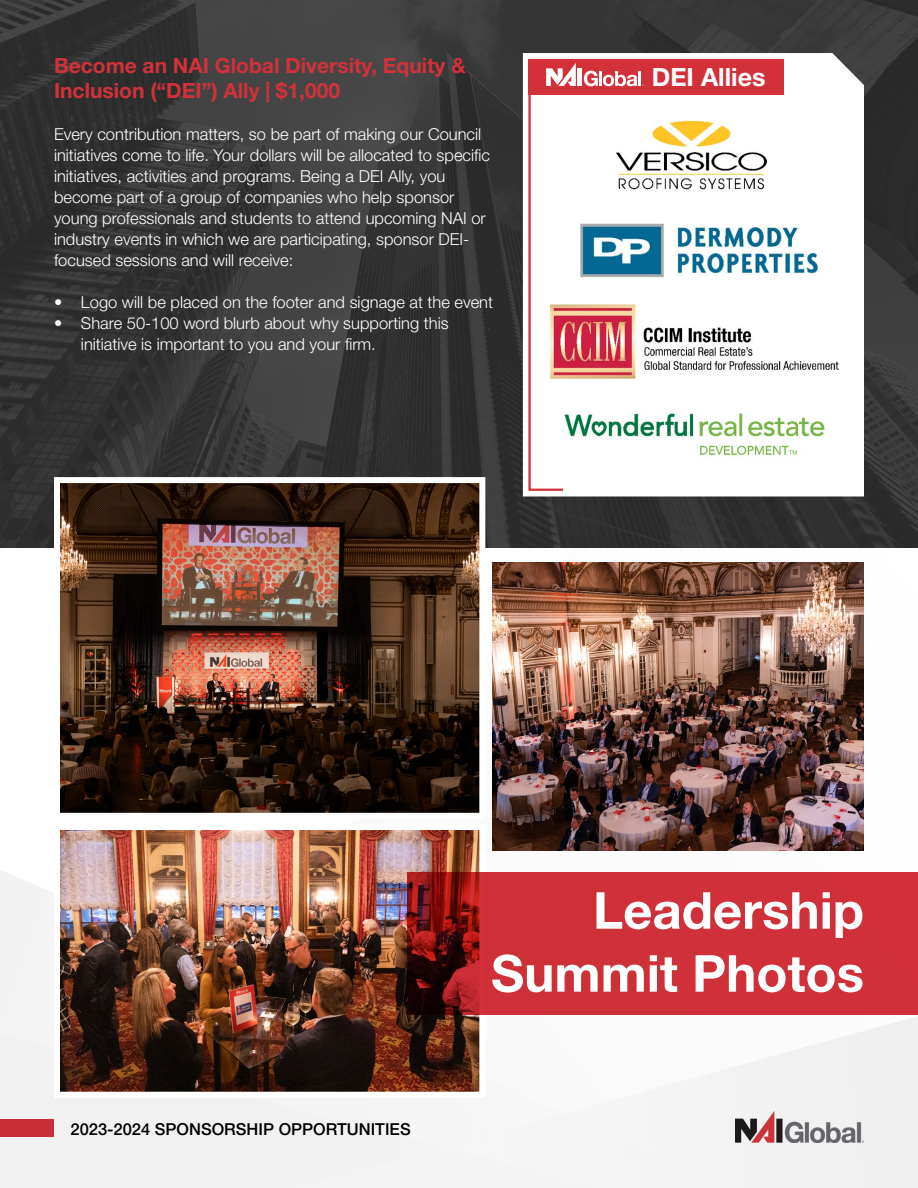
<style>
.page{position:relative;width:918px;height:1188px;background:#fff}
.page>*{position:absolute;margin:0;border:0;box-sizing:border-box;transform-origin:0 0}
.t1{font:700 51px/63px "Helvetica Neue LT Std";color:#fff;text-align:right}
.t2{font:700 25.05px "Helvetica Neue LT Std";color:#fff}
.t3{font:700 21px/25.2px "Helvetica Neue LT Std";color:#d3313a}
.t4{font:300 16.5px/21px "Helvetica Neue LT Std";color:#fff}
.t5{font:500 16.5px "Helvetica Neue LT Std";color:#000}
</style>
<div class="page">
<img style="left:0;top:562px;width:918px;height:626px">
<img style="left:735px;top:1112px;width:129px;height:31px">
<div style="left:0;top:1120px;width:54px;height:17px;background:#c72e36"></div>
<svg style="left:0;top:0;width:918px;height:548px;background:#363636"></svg>
<svg style="left:523px;top:53px;width:341px;height:443px"></svg>
<div style="left:528px;top:60px;width:256px;height:35px;background:#d3313a"></div>
<div style="left:577px;top:68px;width:5px;height:18px;background:#fff"></div>
<svg style="left:584px;top:71px;width:60px;height:15px"></svg>
<hr style="left:638px;top:71px;width:3px;height:15px;background:#fff">
<img style="left:576px;top:298px;width:269px;height:85px">
<img style="left:576px;top:390px;width:269px;height:76px">
<img style="left:608px;top:114px;width:173px;height:85px">
<img style="left:576px;top:211px;width:251px;height:76px">
<svg style="left:527px;top:57px;width:49px;height:435px"></svg>
<img style="left:61px;top:484px;width:417px;height:328px">
<div style="left:54px;top:477px;width:431px;height:342px;border:6px solid #fff"></div>
<img style="left:61px;top:831px;width:417px;height:260px">
<div style="left:54px;top:824px;width:431px;height:274px;border:6px solid #fff"></div>
<img style="left:493px;top:562px;width:371px;height:288px">
<div style="left:407px;top:872px;width:511px;height:143px;background:#d3313a"></div>
<p class="t3" style="left:54px;top:52px;width:413px">Become an NAI Global Diversity, Equity &amp;<br>Inclusion (“DEI”) Ally | $1,000</p>
<p class="t4" style="left:54px;top:123px;width:438px">Every contribution matters, so be part of making our Council initiatives come to life. Your dollars will be allocated to specific initiatives, activities and programs. Being a DEI Ally, you become part of a group of companies who help sponsor young professionals and students to attend upcoming NAI or industry events in which we are participating, sponsor DEI&shy;focused sessions and will receive:</p>
<p class="t4" style="left:54px;top:291px;width:441px">• Logo will be placed on the footer and signage at the event</p>
<p class="t4" style="left:81px;top:312px;width:369px;text-indent:-27px">• Share 50-100 word blurb about why supporting this initiative is important to you and your firm.</p>
<h2 class="t2" style="left:652px;top:62px;width:115px">DEI Allies</h2>
<p class="t5" style="left:70px;top:1119px;width:342px">2023-2024 SPONSORSHIP OPPORTUNITIES</p>
<h1 class="t1" style="left:491px;top:878px;width:374px">Leadership<br>Summit Photos</h1>
</div>
